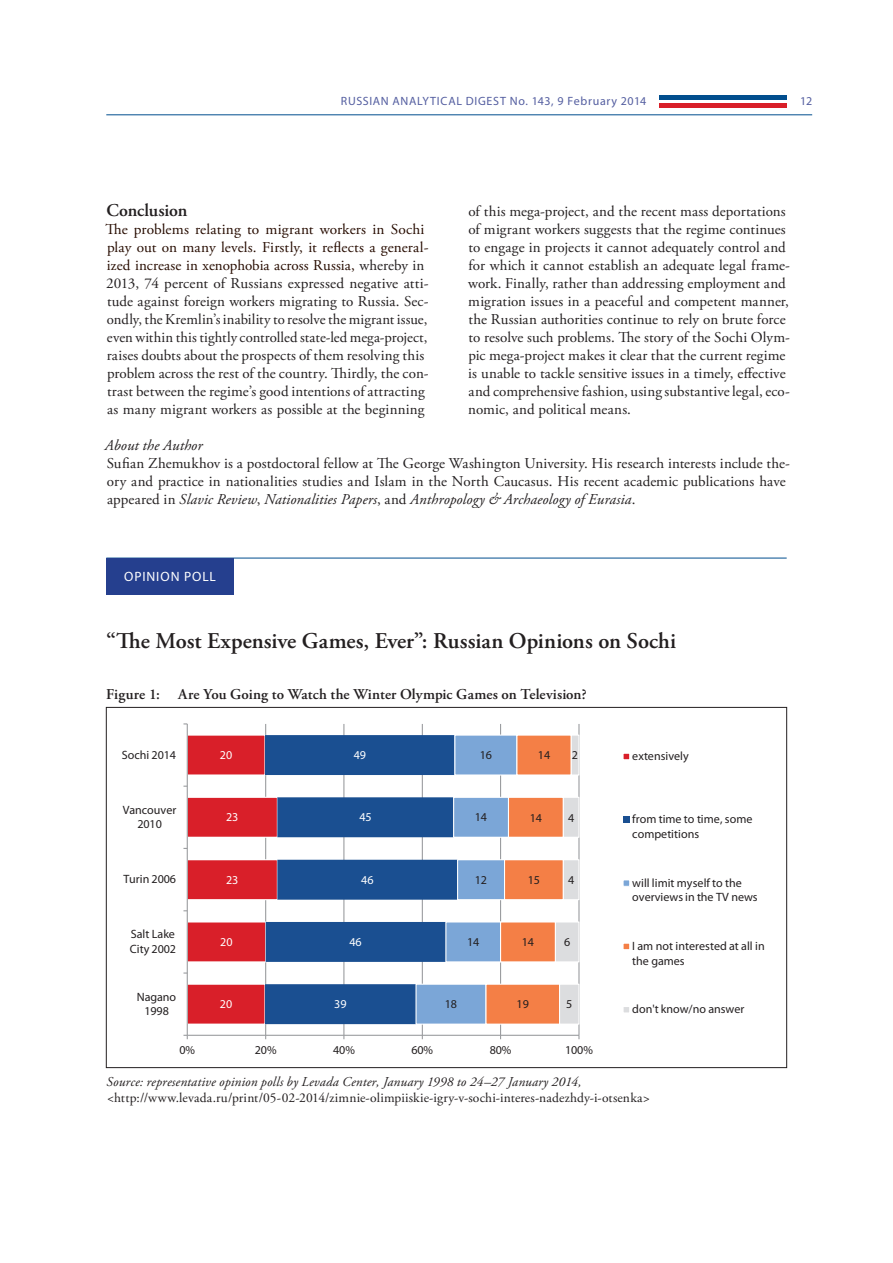
<style>
.page{position:relative;width:893px;height:1263px;background:#fff}
.page>*{position:absolute;margin:0;border:0;box-sizing:border-box;transform-origin:0 0}
.t1{font:600 22.5px "Adobe Garamond Pro";color:#231f20}
.t2{font:600 18px "Adobe Garamond Pro";letter-spacing:-.01em;color:#231f20}
.t3{font:15px/18px "Adobe Garamond Pro";letter-spacing:.01em;color:#231f20}
.t4{font:600 15px "Adobe Garamond Pro";letter-spacing:.005em;color:#231f20}
.t5{font:italic 15px "Adobe Garamond Pro";letter-spacing:.005em;color:#231f20}
.t6{font:13.5px/16.2px "Adobe Garamond Pro";letter-spacing:.015em;color:#231f20}
.t7{font:13.5px "Myriad Pro";color:#fff}
.t8{font:12px/14.5px "Myriad Pro";letter-spacing:-.005em;color:#231f20}
.t9{font:12px "Myriad Pro";letter-spacing:.055em;color:#545ea0}
.t10{font:12px "Myriad Pro";letter-spacing:-.005em;color:#fff}
.s1{color:#270c01}
.s2{font-style:italic}
</style>
<div class="page">
<div style="left:659px;top:103px;width:128px;height:5px;background:#d91f29"></div>
<hr style="left:659px;top:96px;width:128px;height:4px;background:#014e8e">
<hr style="left:106px;top:114px;width:706px;height:1px;background:#014e8e">
<hr style="left:106px;top:558px;width:681px;height:1px;background:#014e8e">
<div style="left:106px;top:558px;width:128px;height:36px;background:#253f8e"></div>
<hr style="left:265px;top:724px;width:1px;height:311px;background:#989a9d">
<hr style="left:343px;top:724px;width:1px;height:311px;background:#989a9d">
<hr style="left:422px;top:724px;width:1px;height:311px;background:#989a9d">
<hr style="left:500px;top:724px;width:1px;height:311px;background:#989a9d">
<hr style="left:578px;top:724px;width:1px;height:311px;background:#989a9d">
<div style="left:187px;top:984px;width:78px;height:40px;background:#d91f29"></div>
<div style="left:187px;top:984px;width:78px;height:41px;border:1px solid #fff"></div>
<div style="left:187px;top:922px;width:79px;height:40px;background:#d91f29"></div>
<div style="left:187px;top:921px;width:79px;height:41px;border:1px solid #fff"></div>
<div style="left:187px;top:860px;width:90px;height:40px;background:#d91f29"></div>
<div style="left:187px;top:859px;width:91px;height:41px;border:1px solid #fff"></div>
<div style="left:187px;top:797px;width:90px;height:40px;background:#d91f29"></div>
<div style="left:187px;top:797px;width:91px;height:41px;border:1px solid #fff"></div>
<div style="left:187px;top:735px;width:78px;height:40px;background:#d91f29"></div>
<div style="left:187px;top:734px;width:78px;height:41px;border:1px solid #fff"></div>
<svg style="left:265px;top:735px;width:192px;height:289px;fill:#1a4f91"></svg>
<div style="left:416px;top:984px;width:70px;height:40px;background:#7ba6d7"></div>
<div style="left:415px;top:984px;width:72px;height:41px;border:1px solid #fff"></div>
<div style="left:446px;top:922px;width:55px;height:40px;background:#7ba6d7"></div>
<div style="left:445px;top:921px;width:56px;height:41px;border:1px solid #fff"></div>
<div style="left:458px;top:860px;width:46px;height:40px;background:#7ba6d7"></div>
<div style="left:457px;top:859px;width:48px;height:41px;border:1px solid #fff"></div>
<div style="left:454px;top:797px;width:54px;height:40px;background:#7ba6d7"></div>
<div style="left:453px;top:797px;width:56px;height:41px;border:1px solid #fff"></div>
<div style="left:455px;top:735px;width:62px;height:40px;background:#7ba6d7"></div>
<div style="left:454px;top:734px;width:63px;height:41px;border:1px solid #fff"></div>
<div style="left:486px;top:984px;width:74px;height:40px;background:#f47f46"></div>
<div style="left:485px;top:984px;width:75px;height:41px;border:1px solid #fff"></div>
<div style="left:501px;top:922px;width:54px;height:40px;background:#f47f46"></div>
<div style="left:500px;top:921px;width:56px;height:41px;border:1px solid #fff"></div>
<div style="left:504px;top:860px;width:59px;height:40px;background:#f47f46"></div>
<div style="left:504px;top:859px;width:60px;height:41px;border:1px solid #fff"></div>
<div style="left:508px;top:797px;width:55px;height:40px;background:#f47f46"></div>
<div style="left:508px;top:797px;width:56px;height:41px;border:1px solid #fff"></div>
<div style="left:517px;top:735px;width:54px;height:40px;background:#f47f46"></div>
<div style="left:516px;top:734px;width:56px;height:41px;border:1px solid #fff"></div>
<div style="left:560px;top:984px;width:19px;height:40px;background:#dcdddf"></div>
<div style="left:559px;top:984px;width:20px;height:41px;border:1px solid #fff"></div>
<div style="left:555px;top:922px;width:24px;height:40px;background:#dcdddf"></div>
<div style="left:555px;top:921px;width:24px;height:41px;border:1px solid #fff"></div>
<div style="left:563px;top:860px;width:16px;height:40px;background:#dcdddf"></div>
<div style="left:563px;top:859px;width:16px;height:41px;border:1px solid #fff"></div>
<div style="left:563px;top:797px;width:16px;height:40px;background:#dcdddf"></div>
<div style="left:563px;top:797px;width:16px;height:41px;border:1px solid #fff"></div>
<div style="left:571px;top:735px;width:8px;height:40px;background:#dcdddf"></div>
<div style="left:571px;top:734px;width:8px;height:41px;border:1px solid #fff"></div>
<hr style="left:187px;top:1035px;width:392px;height:1px;background:#989a9d">
<hr style="left:187px;top:724px;width:1px;height:311px;background:#989a9d">
<div style="left:623px;top:753px;width:7px;height:7px;background:#d91f29"></div>
<div style="left:622px;top:753px;width:8px;height:7px;border:1px solid #fff"></div>
<div style="left:623px;top:816px;width:7px;height:7px;background:#1a4f91"></div>
<div style="left:623px;top:880px;width:7px;height:6px;background:#7ba6d7"></div>
<div style="left:622px;top:879px;width:8px;height:8px;border:1px solid #fff"></div>
<div style="left:623px;top:943px;width:7px;height:7px;background:#f47f46"></div>
<div style="left:622px;top:943px;width:8px;height:7px;border:1px solid #fff"></div>
<div style="left:623px;top:1006px;width:7px;height:7px;background:#dcdddf"></div>
<div style="left:622px;top:1006px;width:8px;height:7px;border:1px solid #fff"></div>
<p class="t9" style="left:341px;top:94px;width:307px">RUSSIAN ANALYTICAL DIGEST No. 143, 9 February 2014</p>
<p class="t9" style="left:800px;top:94px;width:14px">12</p>
<p class="t2" style="left:107px;top:200px;width:82px">Conclusion</p>
<p class="t3" style="left:105px;top:221px;width:325px"><span class="s1">The problems relating to migrant workers in Sochi play out on many levels. Firstly, it reflects a general&shy;ized increase in xenophobia across Russia,</span> whereby in 2013, 74 percent of Russians expressed negative atti&shy;tude against foreign workers migrating to Russia. Sec&shy;ondly, the Kremlin’s inability to resolve the migrant issue, even within this tightly controlled state-led mega-project, raises doubts about the prospects of them resolving this problem across the rest of the country. Thirdly, the con&shy;trast between the regime’s good intentions of attracting as many migrant workers as possible at the beginning</p>
<p class="t3" style="left:468px;top:203px;width:323px">of this mega-project, and the recent mass deportations of migrant workers suggests that the regime continues to engage in projects it cannot adequately control and for which it cannot establish an adequate legal frame&shy;work. Finally, rather than addressing employment and migration issues in a peaceful and competent manner, the Russian authorities continue to rely on brute force to resolve such problems. The story of the Sochi Olym&shy;pic mega-project makes it clear that the current regime is unable to tackle sensitive issues in a timely, effective and comprehensive fashion, using substantive legal, eco&shy;nomic, and political means.</p>
<p class="t5" style="left:105px;top:436px;width:99px">About the Author</p>
<p class="t3" style="left:107px;top:455px;width:685px">Sufian Zhemukhov is a postdoctoral fellow at The George Washington University. His research interests include the&shy;ory and practice in nationalities studies and Islam in the North Caucasus. His recent academic publications have appeared in <span class="s2">Slavic Review</span>, <span class="s2">Nationalities Papers</span>, and <span class="s2">Anthropology &amp; Archaeology of Eurasia</span>.</p>
<p class="t7" style="left:124px;top:568px;width:27px">Opinion</p>
<p class="t7" style="left:184px;top:568px;width:9px">Poll</p>
<h1 class="t1" style="left:106px;top:628px;width:571px">“The Most Expensive Games, Ever”: Russian Opinions on Sochi</h1>
<p class="t4" style="left:106px;top:685px;width:482px">Figure 1: Are You Going to Watch the Winter Olympic Games on Television?</p>
<p class="t8" style="left:122px;top:747px;width:56px">Sochi 2014</p>
<p class="t8" style="left:632px;top:748px;width:58px">extensively</p>
<p class="t10" style="left:220px;top:748px;width:14px">20</p>
<p class="t10" style="left:354px;top:748px;width:14px">49</p>
<p class="t8" style="left:480px;top:748px;width:14px">16</p>
<p class="t8" style="left:572px;top:748px;width:8px">2</p>
<p class="t8" style="left:538px;top:748px;width:14px">14</p>
<p class="t8" style="left:123px;top:802px;width:55px;text-align:center">Vancouver<br>2010</p>
<p class="t8" style="left:123px;top:872px;width:54px">Turin 2006</p>
<p class="t8" style="left:130px;top:927px;width:48px">Salt Lake<br>City 2002</p>
<p class="t8" style="left:137px;top:989px;width:41px;text-align:center">Nagano<br>1998</p>
<p class="t10" style="left:226px;top:810px;width:14px">23</p>
<p class="t10" style="left:226px;top:872px;width:14px">23</p>
<p class="t10" style="left:220px;top:935px;width:14px">20</p>
<p class="t10" style="left:220px;top:997px;width:14px">20</p>
<p class="t10" style="left:359px;top:810px;width:14px">45</p>
<p class="t8" style="left:475px;top:810px;width:14px">14</p>
<p class="t8" style="left:530px;top:810px;width:14px">14</p>
<p class="t8" style="left:568px;top:810px;width:8px">4</p>
<p class="t10" style="left:361px;top:872px;width:14px">46</p>
<p class="t8" style="left:475px;top:872px;width:14px">12</p>
<p class="t8" style="left:528px;top:872px;width:14px">15</p>
<p class="t8" style="left:568px;top:872px;width:8px">4</p>
<p class="t10" style="left:350px;top:935px;width:14px">46</p>
<p class="t8" style="left:467px;top:934px;width:14px">14</p>
<p class="t8" style="left:522px;top:934px;width:14px">14</p>
<p class="t8" style="left:564px;top:934px;width:8px">6</p>
<p class="t10" style="left:334px;top:997px;width:14px">39</p>
<p class="t8" style="left:445px;top:997px;width:14px">18</p>
<p class="t8" style="left:517px;top:997px;width:14px">19</p>
<p class="t8" style="left:566px;top:997px;width:8px">5</p>
<p class="t8" style="left:179px;top:1043px;width:17px">0%</p>
<p class="t8" style="left:255px;top:1043px;width:23px">20%</p>
<p class="t8" style="left:333px;top:1043px;width:23px">40%</p>
<p class="t8" style="left:411px;top:1043px;width:23px">60%</p>
<p class="t8" style="left:490px;top:1043px;width:23px">80%</p>
<p class="t8" style="left:565px;top:1043px;width:29px">100%</p>
<p class="t8" style="left:632px;top:812px;width:122px">from time to time, some competitions</p>
<p class="t8" style="left:632px;top:875px;width:127px">will limit myself to the overviews in the TV news</p>
<p class="t8" style="left:632px;top:938px;width:134px">I am not interested at all in the games</p>
<p class="t8" style="left:632px;top:1002px;width:114px">don't know/no answer</p>
<p class="t6" style="left:106px;top:1074px;width:545px"><span class="s2">Source: representative opinion polls by Levada Center, January 1998 to 24–27 January 2014, &lt;</span>http://www.levada.ru/print/05-02-2014/zimnie-olimpiiskie-igry-v-sochi-interes-nadezhdy-i-otsenka&gt;</p>
</div>
